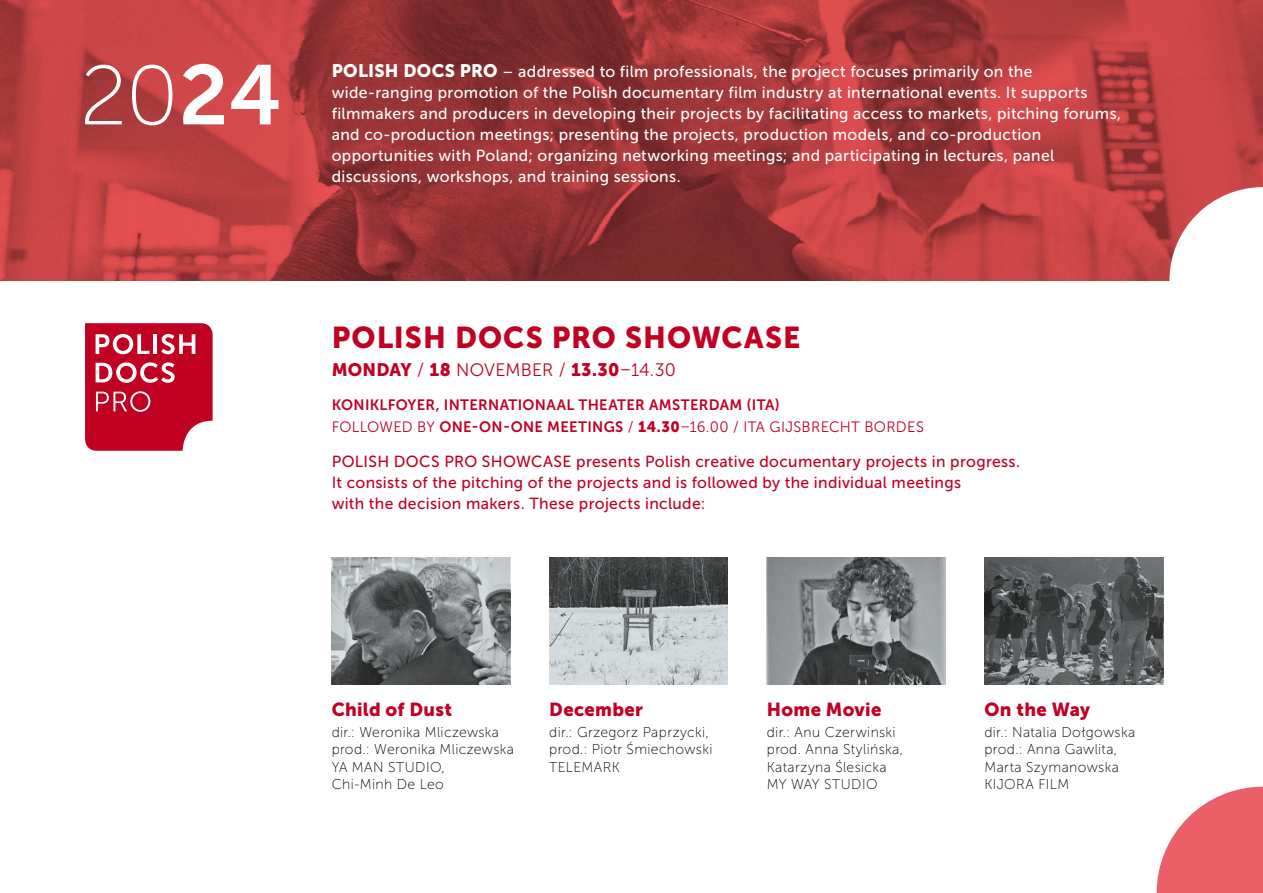
<style>
.page{position:relative;width:1263px;height:893px;background:#fff}
.page>*{position:absolute;margin:0;border:0;box-sizing:border-box;transform-origin:0 0}
.t1{font:30px "Museo Sans 900";letter-spacing:.035em;color:#c10122}
.t2{font:18.75px "Museo Sans 900";letter-spacing:.015em;color:#c10122}
.t3{font:18px "Museo Sans 300";letter-spacing:.01em;color:#c10122}
.t4{font:16.05px/21px "Museo Sans 500";letter-spacing:.02em;color:#fff}
.t5{font:16.05px/21px "Museo Sans 500";letter-spacing:.02em;color:#c10122}
.t6{font:15px "Museo Sans 300";letter-spacing:.02em;color:#c10122}
.t7{font:15px "Museo Sans 700";letter-spacing:.02em;color:#c10122}
.t8{font:14.25px/17.2px "Museo Sans 100";letter-spacing:.025em;color:#000}
.s1{font-family:"Museo Sans 900";font-size:18px}
.s2{font-family:"Museo Sans 900"}
.s3{font-family:"Museo Sans 700"}
</style>
<div class="page">
<img style="left:0;top:0;width:1263px;height:281px">
<svg style="left:85px;top:323px;width:128px;height:128px"></svg>
<svg style="left:1169px;top:187px;width:94px;height:94px"></svg>
<img style="left:332px;top:557px;width:178px;height:128px">
<img style="left:549px;top:557px;width:179px;height:128px">
<img style="left:767px;top:557px;width:178px;height:128px">
<img style="left:984px;top:557px;width:179px;height:128px">
<svg style="left:1157px;top:787px;width:106px;height:106px"></svg>
<svg style="left:85px;top:64px;width:193px;height:61px"></svg>
<p class="t4" style="left:332px;top:61px;width:791px"><span class="s1">POLISH DOCS PRO</span> – addressed to film professionals, the project focuses primarily on the wide‑ranging promotion of the Polish documentary film industry at international events. It supports filmmakers and producers in developing their projects by facilitating access to markets, pitching forums, and co‑production meetings; presenting the projects, production models, and co‑production opportunities with Poland; organizing networking meetings; and participating in lectures, panel discussions, workshops, and training sessions.</p>
<h1 class="t1" style="left:332px;top:320px;width:470px">POLISH DOCS PRO SHOWCASE</h1>
<p class="t3" style="left:332px;top:360px;width:346px"><span class="s2">MONDAY</span> / <span class="s2">18</span> NOVEMBER / <span class="s2">13.30</span>–14.30</p>
<p class="t7" style="left:332px;top:397px;width:450px">KONIKLFOYER, INTERNATIONAAL THEATER AMSTERDAM (ITA)</p>
<p class="t6" style="left:332px;top:419px;width:594px">FOLLOWED BY <span class="s3">ONE‑ON‑ONE MEETINGS</span> / <span class="s2">14.30</span>–16.00 / ITA GIJSBRECHT BORDES</p>
<p class="t5" style="left:332px;top:451px;width:690px">POLISH DOCS PRO SHOWCASE presents Polish creative documentary projects in progress.<br>It consists of the pitching of the projects and is followed by the individual meetings<br>with the decision makers. These projects include:</p>
<p class="t2" style="left:332px;top:698px;width:122px">Child of Dust</p>
<p class="t8" style="left:332px;top:724px;width:184px">dir.: Weronika Mliczewska prod.: Weronika Mliczewska<br>YA MAN STUDIO,<br>Chi-Minh De Leo</p>
<p class="t2" style="left:549px;top:698px;width:95px">December</p>
<p class="t8" style="left:549px;top:724px;width:165px">dir.: Grzegorz Paprzycki, prod.: Piotr Śmiechowski<br>TELEMARK</p>
<p class="t2" style="left:767px;top:698px;width:116px">Home Movie</p>
<p class="t8" style="left:767px;top:724px;width:138px">dir.: Anu Czerwinski prod. Anna Stylińska,<br>Katarzyna Ślesicka<br>MY WAY STUDIO</p>
<p class="t2" style="left:984px;top:698px;width:107px">On the Way</p>
<p class="t8" style="left:984px;top:724px;width:152px">dir.: Natalia Dołgowska prod.: Anna Gawlita,<br>Marta Szymanowska<br>KIJORA FILM</p>
</div>
